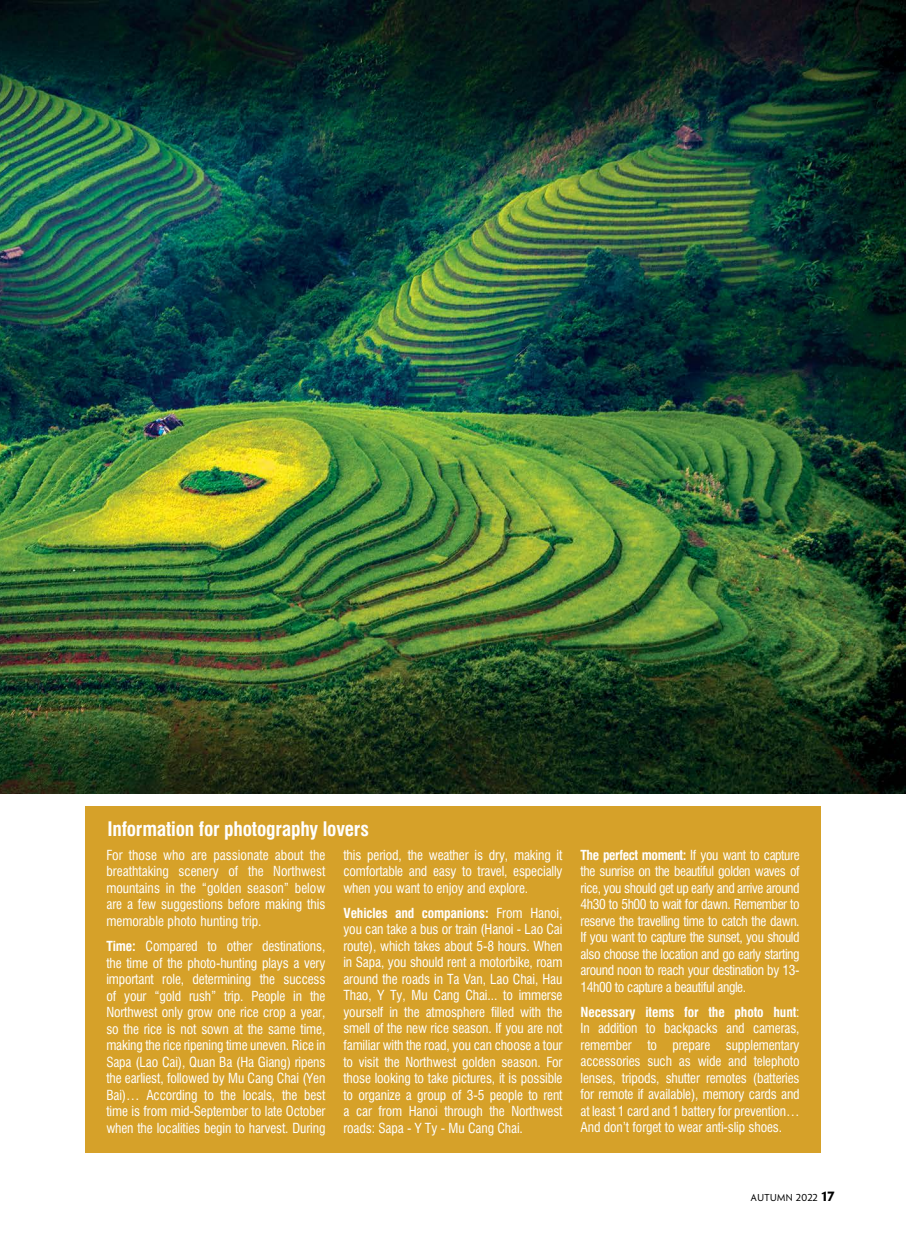
<style>
.page{position:relative;width:906px;height:1238px;background:#fff}
.page>*{position:absolute;margin:0;border:0;box-sizing:border-box;transform-origin:0 0}
.t1{font:700 19.5px "UTM Swiss Condensed";letter-spacing:-.01em;color:#fff}
.t2{font:13.5px/16.5px "UTM Swiss Condensed";letter-spacing:-.01em;color:#fff;text-align:justify}
.t3{font:9px "UTM Penumbra";letter-spacing:.05em;color:#000}
.s1{font-weight:700}
.s2{font-weight:700;font-size:12px}
</style>
<div class="page">
<div style="left:85px;top:806px;width:736px;height:346px;background:#d6a129"></div>
<img style="left:0;top:0;width:906px;height:793px">
<h1 class="t1" style="left:107px;top:814px;width:263px">Information for photography lovers</h1>
<p class="t2" style="left:106px;top:845px;width:221px">For those who are passionate about the breathtaking scenery of the Northwest mountains in the “golden season” below are a few suggestions before making this memorable photo hunting trip.</p>
<p class="t2" style="left:106px;top:936px;width:221px"><span class="s1">Time:</span> Compared to other destinations, the time of the photo-hunting plays a very important role, determining the success of your “gold rush” trip. People in the Northwest only grow one rice crop a year, so the rice is not sown at the same time, making the rice ripening time uneven. Rice in Sapa (Lao Cai), Quan Ba (Ha Giang) ripens the earliest, followed by Mu Cang Chai (Yen Bai)… According to the locals, the best time is from mid-September to late October when the localities begin to harvest. During</p>
<p class="t2" style="left:343px;top:845px;width:221px">this period, the weather is dry, making it comfortable and easy to travel, especially when you want to enjoy and explore.</p>
<p class="t2" style="left:343px;top:903px;width:221px"><span class="s1">Vehicles and companions:</span> From Hanoi, you can take a bus or train (Hanoi - Lao Cai route), which takes about 5-8 hours. When in Sapa, you should rent a motorbike, roam around the roads in Ta Van, Lao Chai, Hau Thao, Y Ty, Mu Cang Chai... to immerse yourself in the atmosphere filled with the smell of the new rice season. If you are not familiar with the road, you can choose a tour to visit the Northwest golden season. For those looking to take pictures, it is possible to organize a group of 3-5 people to rent a car from Hanoi through the Northwest roads: Sapa - Y Ty - Mu Cang Chai.</p>
<p class="t2" style="left:580px;top:845px;width:221px"><span class="s1">The perfect moment:</span> If you want to capture the sunrise on the beautiful golden waves of rice, you should get up early and arrive around 4h30 to 5h00 to wait for dawn. Remember to reserve the travelling time to catch the dawn.<br>If you want to capture the sunset, you should also choose the location and go early starting around noon to reach your destination by 13- 14h00 to capture a beautiful angle.</p>
<p class="t2" style="left:580px;top:1002px;width:221px"><span class="s1">Necessary items for the photo hunt</span>:<br>In addition to backpacks and cameras, remember to prepare supplementary accessories such as wide and telephoto lenses, tripods, shutter remotes (batteries for remote if available), memory cards and at least 1 card and 1 battery for prevention… And don’t forget to wear anti-slip shoes.</p>
<p class="t3" style="left:751px;top:1190px;width:85px">AUTUMN 2022 <span class="s2">17</span></p>
</div>
